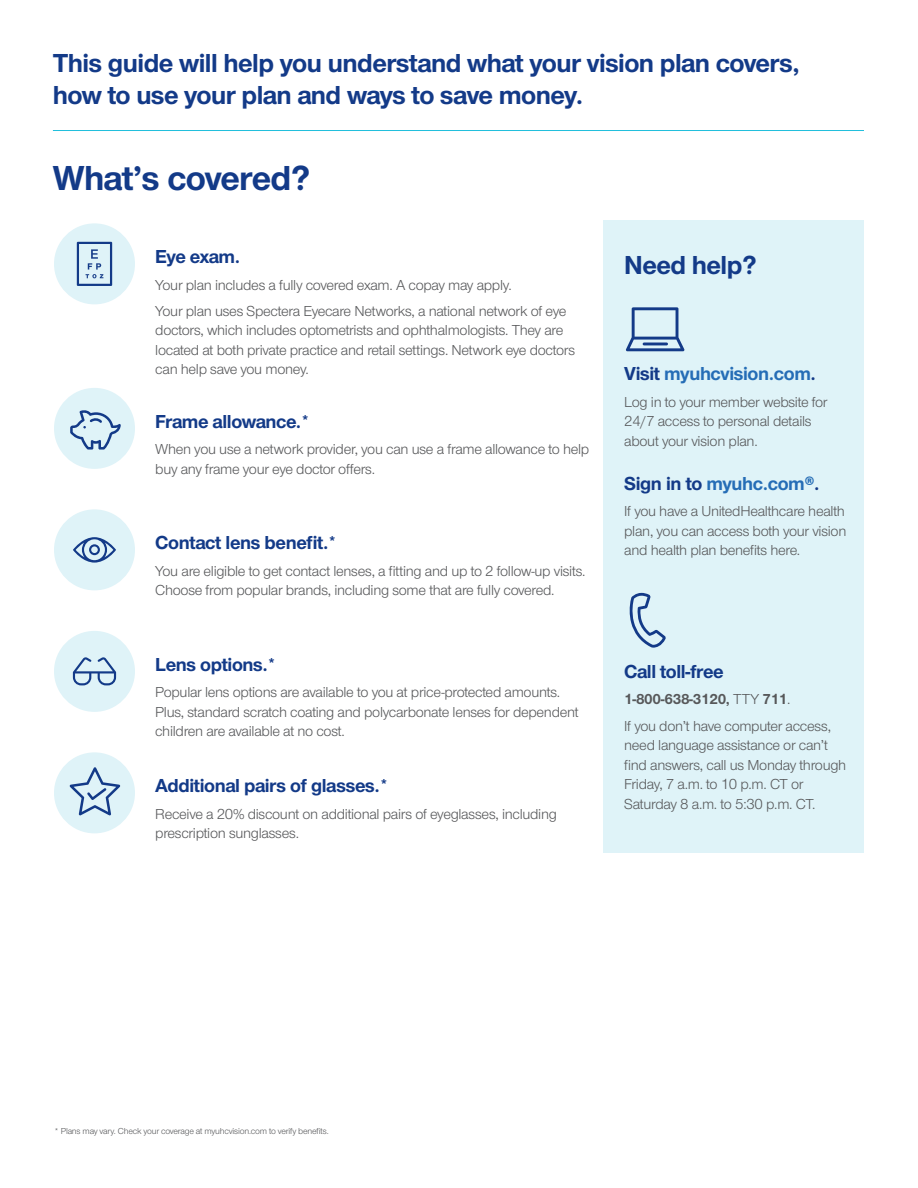
<style>
.page{position:relative;width:918px;height:1188px;background:#fff}
.page>*{position:absolute;margin:0;border:0;box-sizing:border-box;transform-origin:0 0}
.t1{font:700 36px "UHC Sans";letter-spacing:-.02em;color:#133a88}
.t2{font:700 27px/31.5px "UHC Sans";letter-spacing:-.02em;color:#133a88}
.t3{font:700 19.5px "UHC Sans";letter-spacing:-.02em;color:#133a88}
.t4{font:700 19.5px "UHC Sans";letter-spacing:-.02em;color:#256db6}
.t5{font:15px/19.5px "UHC Sans";letter-spacing:-.02em;color:#57585a}
.t6{font:9px "UHC Sans";letter-spacing:-.02em;color:#57585a}
.s1{color:#133a88}
.s2{font-weight:700}
</style>
<div class="page">
<div style="left:603px;top:220px;width:261px;height:633px;background:#dff3f8"></div>
<hr style="left:53px;top:130px;width:811px;height:1px;background:#22bfdc">
<div style="left:54px;top:223px;width:81px;height:81px;background:#dff3f8;border-radius:50%"></div>
<svg style="left:77px;top:242px;width:35px;height:44px"></svg>
<svg style="left:626px;top:307px;width:58px;height:44px"></svg>
<hr style="left:643px;top:343px;width:25px;height:2px;background:#133a88">
<div style="left:54px;top:388px;width:81px;height:81px;background:#dff3f8;border-radius:50%"></div>
<svg style="left:70px;top:410px;width:51px;height:40px"></svg>
<div style="left:54px;top:509px;width:81px;height:81px;background:#dff3f8;border-radius:50%"></div>
<svg style="left:73px;top:537px;width:43px;height:26px"></svg>
<div style="left:54px;top:631px;width:81px;height:81px;background:#dff3f8;border-radius:50%"></div>
<svg style="left:73px;top:657px;width:43px;height:28px"></svg>
<div style="left:54px;top:752px;width:81px;height:81px;background:#dff3f8;border-radius:50%"></div>
<svg style="left:70px;top:767px;width:50px;height:48px"></svg>
<svg style="left:629px;top:593px;width:37px;height:55px"></svg>
<h2 class="t2" style="left:53px;top:46px;width:749px">This guide will help you understand what your vision plan covers, how to use your plan and ways to save money.</h2>
<h1 class="t1" style="left:53px;top:154px;width:259px">What’s covered?</h1>
<h3 class="t3" style="left:155px;top:244px;width:87px">Eye exam.</h3>
<p class="t5" style="left:155px;top:271px;width:413px;line-height:26.2px">Your plan includes a fully covered exam. A copay may apply.<br>Your plan uses Spectera Eyecare Networks, a national network of eye</p>
<p class="t5" style="left:155px;top:320px;width:421px">doctors, which includes optometrists and ophthalmologists. They are located at both private practice and retail settings. Network eye doctors can help save you money.</p>
<h3 class="t3" style="left:155px;top:408px;width:156px">Frame allowance.<sup>*</sup></h3>
<p class="t5" style="left:155px;top:439px;width:435px">When you use a network provider, you can use a frame allowance to help buy any frame your eye doctor ofers.</p>
<h3 class="t3" style="left:155px;top:530px;width:183px">Contact lens beneft.<sup>*</sup></h3>
<p class="t5" style="left:155px;top:560px;width:432px">You are eligible to get contact lenses, a ftting and up to 2 follow-up visits.<br>Choose from popular brands, including some that are fully covered.</p>
<h3 class="t3" style="left:155px;top:651px;width:122px">Lens options.<sup>*</sup></h3>
<p class="t5" style="left:155px;top:682px;width:425px">Popular lens options are available to you at price-protected amounts.<br>Plus, standard scratch coating and polycarbonate lenses for dependent children are available at no cost.</p>
<h3 class="t3" style="left:155px;top:773px;width:234px">Additional pairs of glasses.<sup>*</sup></h3>
<p class="t5" style="left:155px;top:803px;width:403px">Receive a 20% discount on additional pairs of eyeglasses, including prescription sunglasses.</p>
<h2 class="t2" style="left:624px;top:248px;width:134px">Need help?</h2>
<h3 class="t4" style="left:624px;top:361px;width:193px"><span class="s1">Visit</span> myuhcvision.com<span class="s1">.</span></h3>
<p class="t5" style="left:624px;top:391px;width:205px">Log in to your member website for<br>24/7 access to personal details about your vision plan.</p>
<h3 class="t4" style="left:624px;top:470px;width:197px"><span class="s1">Sign in to</span> myuhc.com®<span class="s1">.</span></h3>
<p class="t5" style="left:624px;top:501px;width:224px;text-align:justify">If you have a UnitedHealthcare health plan, you can access both your vision and health plan benefts here.</p>
<h3 class="t3" style="left:624px;top:659px;width:101px">Call toll-free</h3>
<p class="t5" style="left:624px;top:686px;width:208px;line-height:26.2px"><span class="s2">1-800-638-3120,</span> TTY <span class="s2">711</span>.<br>If you don’t have computer access,</p>
<p class="t5" style="left:624px;top:735px;width:223px">need language assistance or can’t fnd answers, call us Monday through<br>Friday, 7 a.m. to 10 p.m. CT or<br>Saturday 8 a.m. to 5:30 p.m. CT.</p>
<p class="t6" style="left:54px;top:1125px;width:276px">* Plans may vary. Check your coverage at myuhcvision.com to verify benefts.</p>
</div>
